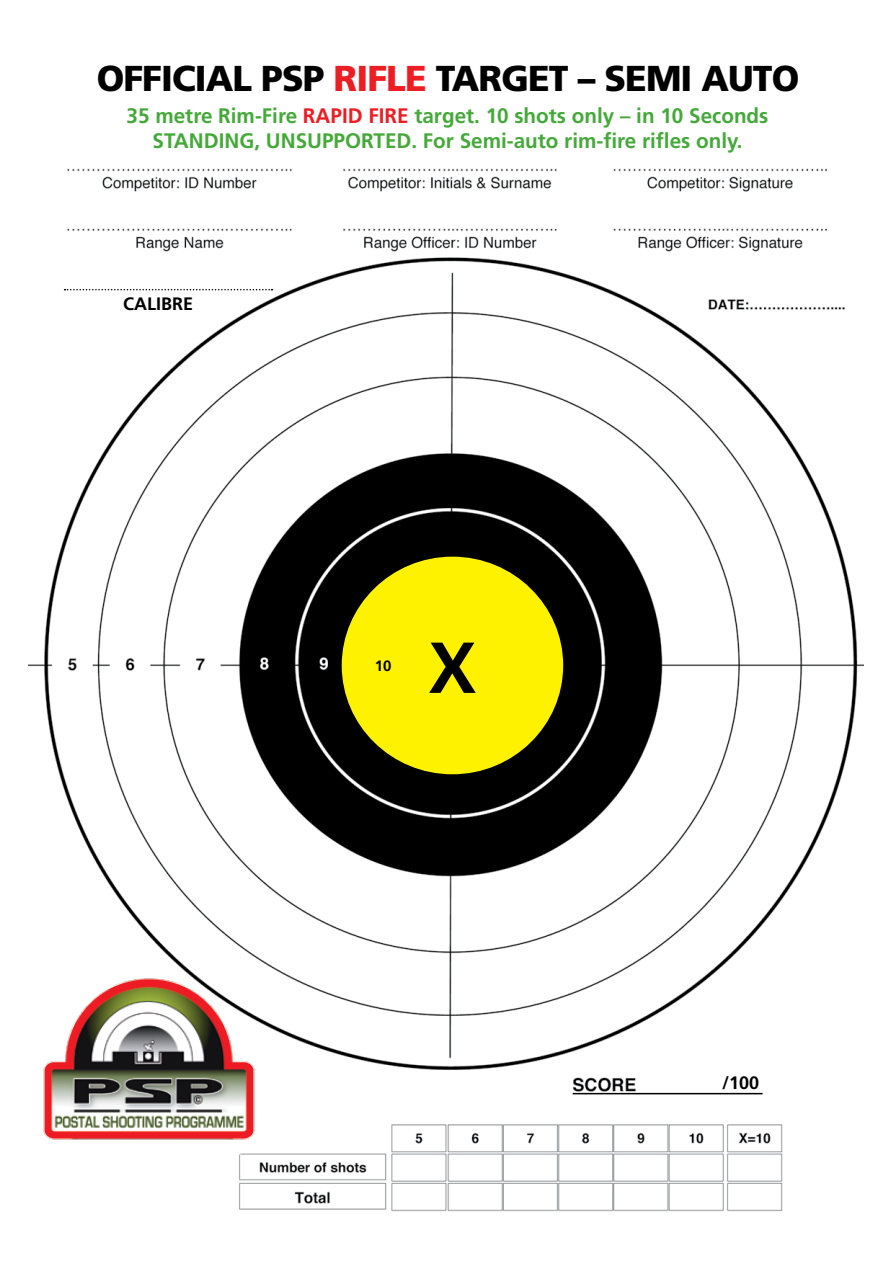
<style>
.page{position:relative;width:893px;height:1263px;background:#fff}
.page>*{position:absolute;margin:0;border:0;box-sizing:border-box;transform-origin:0 0}
.t1{font:700 72px "Frutiger";color:#000}
.t2{font:900 36px "Frutiger";letter-spacing:-.025em;color:#000}
.t3{font:700 21px/25.2px "Frutiger";color:#45a93a;text-align:center}
.t4{font:700 18px "Frutiger";color:#000}
.t5{font:700 15px "Frutiger";color:#000}
.s1{color:#ed1d24}
</style>
<div class="page">
<img style="left:28px;top:168px;width:835px;height:1044px">
<div style="left:345px;top:560px;width:215px;height:211px;background:#fff200;border-radius:50%"></div>
<div style="left:342px;top:557px;width:221px;height:217px;border:6px solid #fff200;border-radius:50%"></div>
<hr style="left:573px;top:1093px;width:190px;height:1px;background:#000">
<img style="left:36px;top:976px;width:226px;height:168px">
<svg style="left:65px;top:289px;width:207px;height:1px"></svg>
<h2 class="t2" style="left:97px;top:57px;width:704px">OFFICIAL PSP <span class="s1">RIFLE</span> TARGET – SEMI AUTO</h2>
<p class="t3" style="left:127px;top:103px;width:643px">35 metre Rim-Fire <span class="s1">RAPID FIRE</span> target. 10 shots only – in 10 Seconds<br>STANDING, UNSUPPORTED. For Semi-auto rim-fire rifles only.</p>
<p class="t4" style="left:123px;top:293px;width:72px">CALIBRE</p>
<p class="t5" style="left:375px;top:657px;width:18px">10</p>
<h1 class="t1" style="left:428px;top:625px;width:50px">X</h1>
<p class="t4" style="left:722px;top:1072px;width:39px">/100</p>
</div>
